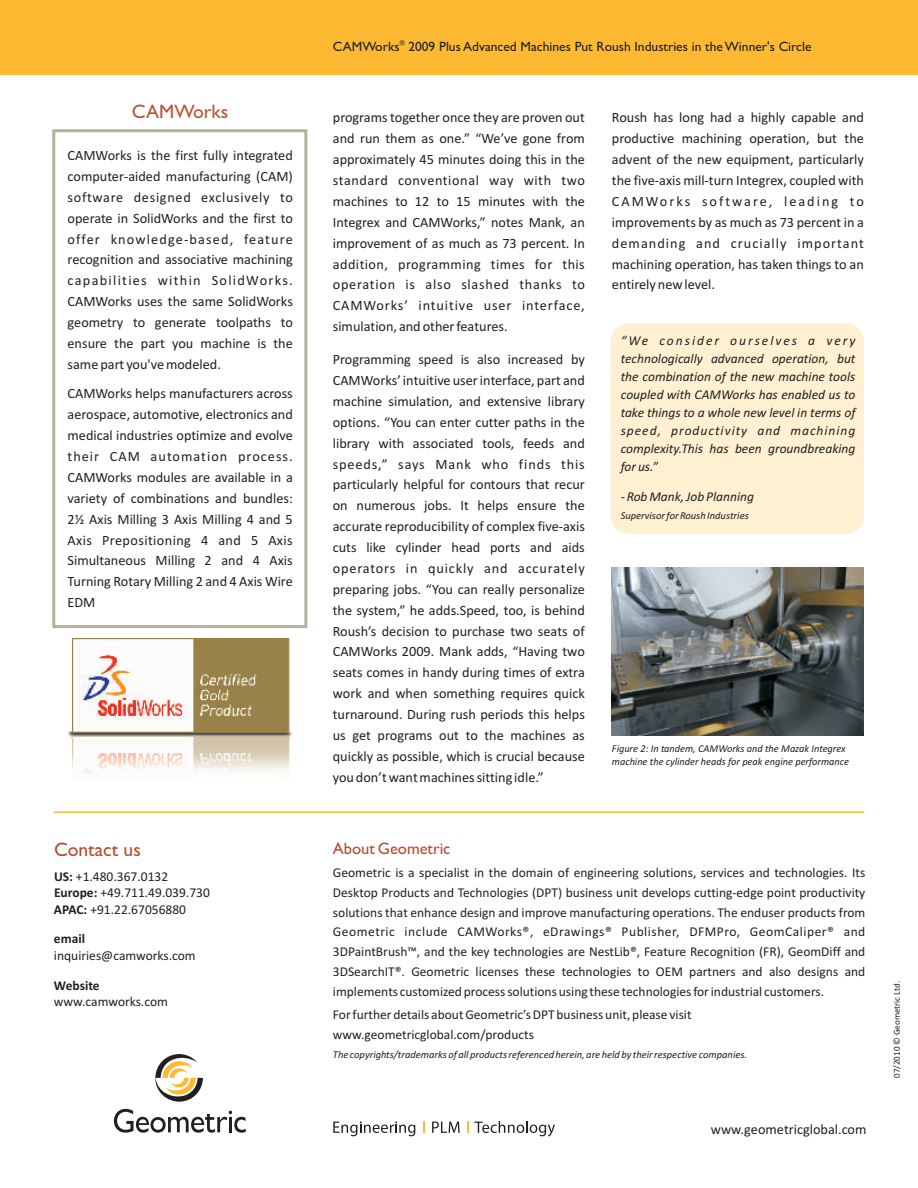
<style>
.page{position:relative;width:918px;height:1188px;background:#fff}
.page>*{position:absolute;margin:0;border:0;box-sizing:border-box;transform-origin:0 0}
.t1{font:19.5px "Gill Sans";color:#b84c2f}
.t2{font:19.5px "Gill Sans";color:#b85530}
.t3{font:16.5px "Gill Sans";color:#b84c2f}
.t4{font:14.25px/20.9px "Calibri";color:#231f20;text-align:justify}
.t5{font:13.5px/19.8px "Calibri";color:#231f20}
.t6{font:italic 13.5px/18.1px "Calibri";color:#231f20;text-align:justify}
.t7{font:13.5px "Gill Sans";color:#231f20}
.t8{font:700 13.5px "Calibri";color:#231f20}
.t9{font:italic 10.5px/12.8px "Calibri";color:#231f20}
.t10{font:9px "Calibri";color:#231f20}
.t11{font:6.75px "Gill Sans";color:#231f20}
.s1{font-weight:700}
</style>
<div class="page">
<div style="left:0;top:0;width:918px;height:75px;background:#fdb931"></div>
<div style="left:611px;top:323px;width:253px;height:211px;background:#fef0d0;border-radius:18px"></div>
<hr style="left:54px;top:811px;width:810px;height:2px;background:#fdb931">
<svg style="left:114px;top:1109px;width:132px;height:24px"></svg>
<svg style="left:155px;top:1054px;width:48px;height:48px"></svg>
<svg style="left:432px;top:1122px;width:28px;height:11px"></svg>
<svg style="left:333px;top:1121px;width:82px;height:15px"></svg>
<svg style="left:474px;top:1121px;width:81px;height:16px"></svg>
<img style="left:612px;top:567px;width:252px;height:169px">
<div style="left:52px;top:129px;width:255px;height:499px;border:3px solid #b7b19b"></div>
<img style="left:72px;top:638px;width:218px;height:135px">
<img style="left:68px;top:730px;width:225px;height:9px">
<h1 class="t2" style="left:132px;top:105px;width:98px">CAMWorks</h1>
<p class="t4" style="left:68px;top:146px;width:227px">CAMWorks is the first fully integrated computer-aided manufacturing (CAM) software designed exclusively to operate in SolidWorks and the first to offer knowledge-based, feature recognition and associative machining capabilities within SolidWorks.<br>CAMWorks uses the same SolidWorks geometry to generate toolpaths to ensure the part you machine is the same part you've modeled.</p>
<p class="t4" style="left:68px;top:384px;width:227px">CAMWorks helps manufacturers across aerospace, automotive, electronics and medical industries optimize and evolve their CAM automation process.<br>CAMWorks modules are available in a variety of combinations and bundles:<br>2½ Axis Milling 3 Axis Milling 4 and 5<br>Axis Prepositioning 4 and 5 Axis Simultaneous Milling 2 and 4 Axis Turning Rotary Milling 2 and 4 Axis Wire EDM</p>
<h1 class="t1" style="left:54px;top:843px;width:88px">Contact us</h1>
<p class="t5" style="left:54px;top:869px;width:157px;line-height:16.5px"><span class="s1">US:</span> +1.480.367.0132<br><span class="s1">Europe:</span> +49.711.49.039.730<br><span class="s1">APAC:</span> +91.22.67056880</p>
<p class="t8" style="left:54px;top:933px;width:33px">email</p>
<p class="t5" style="left:54px;top:947px;width:143px">inquiries@camworks.com</p>
<p class="t8" style="left:54px;top:979px;width:47px">Website</p>
<p class="t5" style="left:54px;top:993px;width:116px">www.camworks.com</p>
<p class="t11" style="left:400px;top:40px;width:6px">®</p>
<p class="t7" style="left:333px;top:42px;width:480px">CAMWorks 2009 Plus Advanced Machines Put Roush Industries in the Winner's Circle</p>
<p class="t4" style="left:333px;top:108px;width:254px">programs together once they are proven out and run them as one.” “We’ve gone from approximately 45 minutes doing this in the standard conventional way with two machines to 12 to 15 minutes with the Integrex and CAMWorks,” notes Mank, an improvement of as much as 73 percent. In addition, programming times for this operation is also slashed thanks to CAMWorks’ intuitive user interface, simulation, and other features.</p>
<p class="t4" style="left:333px;top:350px;width:254px">Programming speed is also increased by CAMWorks’ intuitive user interface, part and machine simulation, and extensive library options. “You can enter cutter paths in the library with associated tools, feeds and speeds,” says Mank who finds this particularly helpful for contours that recur on numerous jobs. It helps ensure the accurate reproducibility of complex five-axis cuts like cylinder head ports and aids operators in quickly and accurately preparing jobs. “You can really personalize the system,” he adds.Speed, too, is behind Roush’s decision to purchase two seats of CAMWorks 2009. Mank adds, “Having two seats comes in handy during times of extra work and when something requires quick turnaround. During rush periods this helps us get programs out to the machines as quickly as possible, which is crucial because you don’t want machines sitting idle.”</p>
<p class="t4" style="left:612px;top:108px;width:254px">Roush has long had a highly capable and productive machining operation, but the advent of the new equipment, particularly the five-axis mill-turn Integrex, coupled with CAMWorks software, leading to improvements by as much as 73 percent in a demanding and crucially important machining operation, has taken things to an entirely new level.</p>
<p class="t6" style="left:621px;top:332px;width:236px">“We consider ourselves a very technologically advanced operation, but the combination of the new machine tools coupled with CAMWorks has enabled us to take things to a whole new level in terms of speed, productivity and machining complexity.This has been groundbreaking for us.”</p>
<p class="t6" style="left:621px;top:489px;width:135px">- Rob Mank, Job Planning</p>
<p class="t9" style="left:621px;top:510px;width:130px">Supervisor for Roush Industries</p>
<p class="t9" style="left:612px;top:743px;width:239px">Figure 2: In tandem, CAMWorks and the Mazak Integrex machine the cylinder heads for peak engine performance</p>
<p class="t3" style="left:333px;top:842px;width:119px">About Geometric</p>
<p class="t5" style="left:333px;top:864px;width:534px;text-align:justify">Geometric is a specialist in the domain of engineering solutions, services and technologies. Its Desktop Products and Technologies (DPT) business unit develops cutting-edge point productivity solutions that enhance design and improve manufacturing operations. The enduser products from Geometric include CAMWorks®, eDrawings® Publisher, DFMPro, GeomCaliper® and 3DPaintBrush™, and the key technologies are NestLib®, Feature Recognition (FR), GeomDiff and 3DSearchIT®. Geometric licenses these technologies to OEM partners and also designs and implements customized process solutions using these technologies for industrial customers.</p>
<p class="t5" style="left:333px;top:1005px;width:360px">For further details about Geometric’s DPT business unit, please visit www.geometricglobal.com/products</p>
<p class="t9" style="left:333px;top:1049px;width:416px">The copyrights/trademarks of all products referenced herein, are held by their respective companies.</p>
<p class="t4" style="left:711px;top:1120px;width:157px">www.geometricglobal.com</p>
<p class="t10" style="left:893px;top:1078px;width:98px;rotate:-90deg">07/2010 © Geometric Ltd.</p>
</div>
